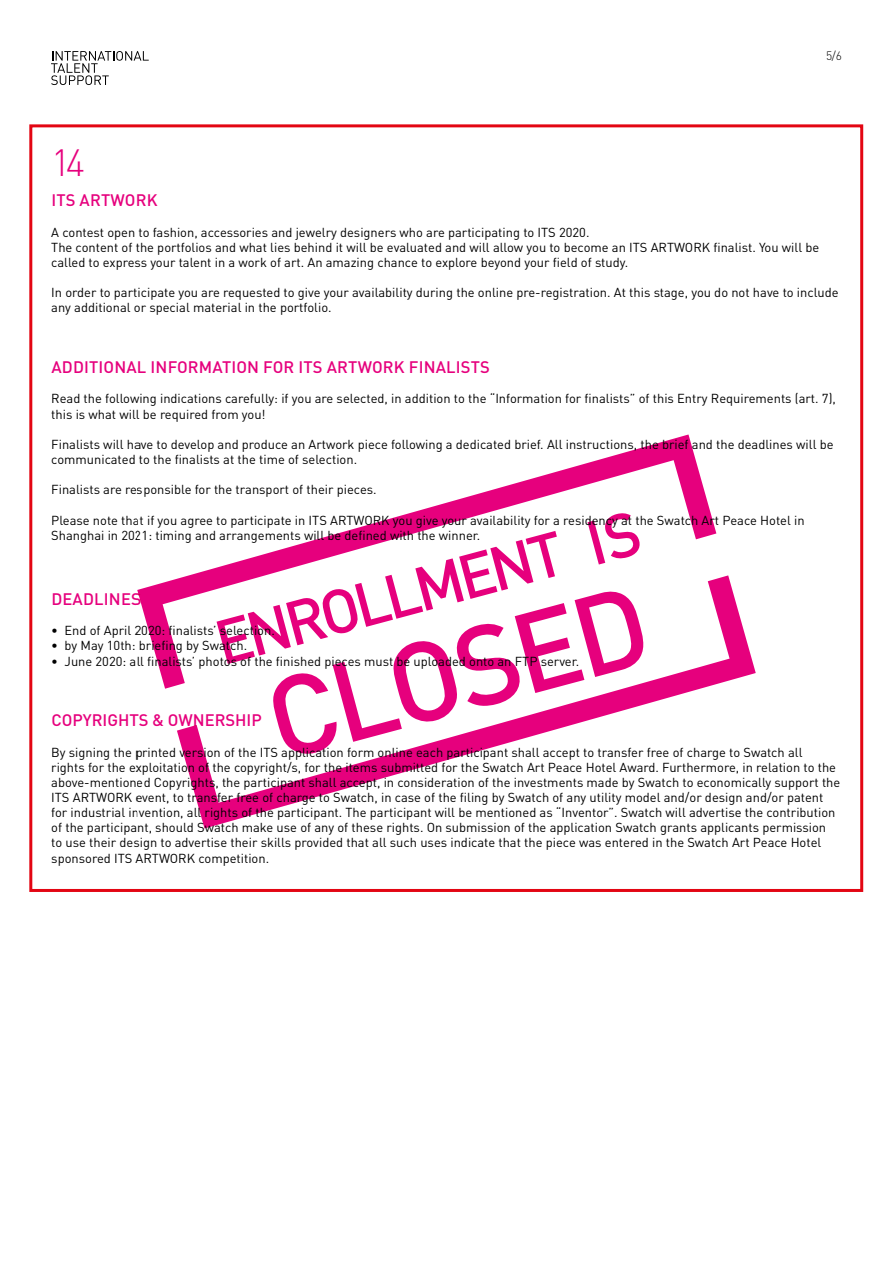
<style>
.page{position:relative;width:893px;height:1263px;background:#fff}
.page>*{position:absolute;margin:0;border:0;box-sizing:border-box;transform-origin:0 0}
.t1{font:300 37.5px "DIN Pro";color:#e6007d}
.t2{font:500 16.5px "DIN Pro";letter-spacing:.01em;color:#e6007d}
.t3{font:12.9px/15.1px "DIN Pro";color:#000}
.t4{font:300 12px "DIN Pro";color:#000}
</style>
<div class="page">
<svg style="left:51px;top:51px;width:98px;height:34px"></svg>
<svg style="left:137px;top:434px;width:619px;height:394px"></svg>
<p class="t4" style="left:826px;top:48px;width:17px">5/6</p>
<h1 class="t1" style="left:51px;top:137px;width:35px">14</h1>
<p class="t2" style="left:51px;top:189px;width:108px">ITS ARTWORK</p>
<p class="t3" style="left:51px;top:224px;width:769px">A contest open to fashion, accessories and jewelry designers who are participating to ITS 2020.<br>The content of the portfolios and what lies behind it will be evaluated and will allow you to become an ITS ARTWORK finalist. You will be called to express your talent in a work of art. An amazing chance to explore beyond your field of study.</p>
<p class="t3" style="left:51px;top:285px;width:789px">In order to participate you are requested to give your availability during the online pre-registration. At this stage, you do not have to include any additional or special material in the portfolio.</p>
<p class="t2" style="left:51px;top:356px;width:440px">ADDITIONAL INFORMATION FOR ITS ARTWORK FINALISTS</p>
<p class="t3" style="left:51px;top:391px;width:786px">Read the following indications carefully: if you are selected, in addition to the “Information for finalists” of this Entry Requirements (art. 7), this is what will be required from you!</p>
<p class="t3" style="left:51px;top:436px;width:784px">Finalists will have to develop and produce an Artwork piece following a dedicated brief. All instructions, the brief and the deadlines will be communicated to the finalists at the time of selection.</p>
<p class="t3" style="left:51px;top:481px;width:327px">Finalists are responsible for the transport of their pieces.</p>
<p class="t3" style="left:51px;top:512px;width:755px">Please note that if you agree to participate in ITS ARTWORK you give your availability for a residency at the Swatch Art Peace Hotel in<br>Shanghai in 2021: timing and arrangements will be defined with the winner.</p>
<p class="t2" style="left:51px;top:588px;width:91px">DEADLINES</p>
<p class="t3" style="left:51px;top:622px;width:225px">• End of April 2020: finalists’ selection.</p>
<p class="t3" style="left:51px;top:638px;width:197px">• by May 10th: briefing by Swatch.</p>
<p class="t3" style="left:51px;top:653px;width:529px">• June 2020: all finalists’ photos of the finished pieces must be uploaded onto an FTP server.</p>
<p class="t2" style="left:51px;top:709px;width:212px">COPYRIGHTS &amp; OWNERSHIP</p>
<p class="t3" style="left:51px;top:744px;width:791px">By signing the printed version of the ITS application form online each participant shall accept to transfer free of charge to Swatch all<br>rights for the exploitation of the copyright/s, for the items submitted for the Swatch Art Peace Hotel Award. Furthermore, in relation to the above-mentioned Copyrights, the participant shall accept, in consideration of the investments made by Swatch to economically support the ITS ARTWORK event, to transfer free of charge to Swatch, in case of the filing by Swatch of any utility model and/or design and/or patent for industrial invention, all rights of the participant. The participant will be mentioned as “Inventor”. Swatch will advertise the contribution of the participant, should Swatch make use of any of these rights. On submission of the application Swatch grants applicants permission to use their design to advertise their skills provided that all such uses indicate that the piece was entered in the Swatch Art Peace Hotel sponsored ITS ARTWORK competition.</p>
</div>
